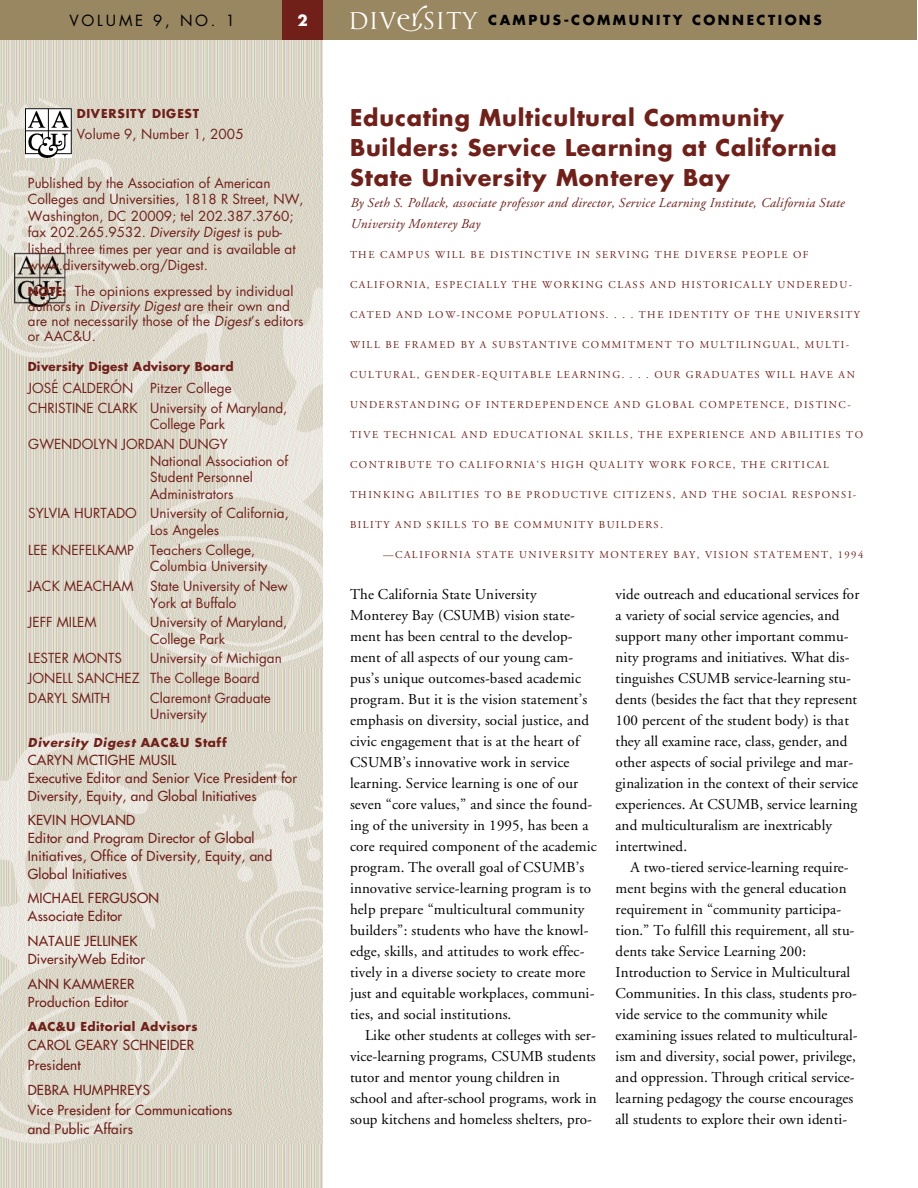
<style>
.page{position:relative;width:918px;height:1188px;background:#fff}
.page>*{position:absolute;margin:0;border:0;box-sizing:border-box;transform-origin:0 0}
.t1{font:700 22.5px/30px "Futura";letter-spacing:.035em;color:#702019}
.t2{font:15px/21px "Adobe Garamond";letter-spacing:.005em;color:#000}
.t3{font:15px "Futura";letter-spacing:.185em;color:#000}
.t4{font:700 15px "Futura";color:#fff}
.t5{font:13.5px/16.5px "Futura";color:#702019}
.t6{font:13.5px/18px "Futura";letter-spacing:.015em;color:#702019}
.t7{font:italic 13.5px/21px "Adobe Garamond";letter-spacing:.02em;color:#702019}
.t8{font:700 13.5px "Futura";letter-spacing:.19em;color:#000}
.t9{font:700 12px "Futura";letter-spacing:.03em;color:#702019}
.t10{font:italic 700 12px "Futura";letter-spacing:.05em;color:#702019}
.t11{font:700 12px "Futura";letter-spacing:.06em;color:#702019}
.t12{font:10.5px "Adobe Garamond";letter-spacing:.14em;color:#702019}
.s1{font-family:"Trajan";font-weight:400;font-size:22.5px;color:#fff}
.s2{font-family:"Galahad Alternate";font-weight:400;font-size:30.75px;color:#fff}
.s3{font-family:"Galahad Alternate";font-weight:400;font-size:34.2px;color:#fff}
.s4{font-style:italic}
.s5{font-weight:700;font-size:12px}
.s6{font-style:normal}
</style>
<div class="page">
<img style="left:0;top:40px;width:323px;height:1148px">
<div style="left:323px;top:0;width:594px;height:40px;background:#988761"></div>
<div style="left:0;top:0;width:282px;height:40px;background:#988761"></div>
<div style="left:282px;top:0;width:41px;height:40px;background:#702019"></div>
<img style="left:26px;top:108px;width:46px;height:49px">
<p class="t3" style="left:70px;top:13px;width:167px">VOLUME 9, NO. 1</p>
<p class="t4" style="left:298px;top:13px;width:12px">2</p>
<p class="t8" style="left:348px;top:14px;width:475px"><span class="s1">DI V</span><span class="s2">e</span><span class="s3">r</span><span class="s1">SI TY</span> CAMPUS-COMMUNITY CONNECTIONS</p>
<p class="t11" style="left:77px;top:108px;width:124px">DIVERSITY DIGEST</p>
<p class="t5" style="left:77px;top:127px;width:168px">Volume 9, Number 1, 2005</p>
<p class="t5" style="left:28px;top:175px;width:277px">Published by the Association of American Colleges and Universities, 1818 R Street, NW, Washington, DC 20009; tel 202.387.3760; fax 202.265.9532. <span class="s4">Diversity Digest</span> is pub&shy;lished three times per year and is available at www.diversityweb.org/Digest.</p>
<p class="t5" style="left:28px;top:284px;width:277px;line-height:15px"><span class="s5">N O T E :</span> The opinions expressed by individual authors in <span class="s4">Diversity Digest</span> are their own and are not necessarily those of the <span class="s4">D i g e s t</span>’s editors or AAC&amp;U.</p>
<p class="t9" style="left:28px;top:361px;width:207px">Diversity Digest Advisory Board</p>
<p class="t5" style="left:28px;top:380px;width:261px;line-height:19.5px">JOSÉ CALDERÓN Pitzer College<br>CHRISTINE CLARK University of Maryland,</p>
<p class="t5" style="left:28px;top:416px;width:201px;line-height:19.8px;text-align:right">College Park<br>GWENDOLYN JORDAN DUNGY</p>
<p class="t5" style="left:150px;top:454px;width:140px">National Association of<br>Student Personnel<br>Administrators</p>
<p class="t5" style="left:150px;top:506px;width:140px;text-indent:-122px">SYLVIA HURTADO University of California,<br>Los Angeles</p>
<p class="t5" style="left:150px;top:543px;width:119px;text-indent:-122px">LEE KNEFELKAMP Teachers College,<br>Columbia University</p>
<p class="t5" style="left:150px;top:579px;width:139px;text-indent:-122px">JACK MEACHAM State University of New<br>York at Buffalo</p>
<p class="t5" style="left:28px;top:615px;width:70px">JEFF MILEM</p>
<p class="t5" style="left:150px;top:615px;width:139px">University of Maryland,<br>College Park</p>
<p class="t5" style="left:28px;top:651px;width:95px">LESTER MONTS</p>
<p class="t5" style="left:28px;top:650px;width:255px;line-height:19.6px;text-indent:122px">University of Michigan<br>JONELL SANCHEZ The College Board<br>DARYL SMITH</p>
<p class="t5" style="left:150px;top:691px;width:122px">Claremont Graduate<br>University</p>
<p class="t10" style="left:28px;top:737px;width:200px">Diversity Digest <span class="s6">AAC&amp;U Staff</span></p>
<p class="t6" style="left:28px;top:752px;width:271px">CARYN MCTIGHE MUSIL<br>Executive Editor and Senior Vice President for<br>Diversity, Equity, and Global Initiatives</p>
<p class="t6" style="left:28px;top:812px;width:246px">KEVIN HOVLAND<br>Editor and Program Director of Global<br>Initiatives, Office of Diversity, Equity, and<br>Global Initiatives</p>
<p class="t6" style="left:28px;top:890px;width:133px">MICHAEL FERGUSON<br>Associate Editor</p>
<p class="t6" style="left:28px;top:933px;width:119px">NATALIE JELLINEK<br>DiversityWeb Editor</p>
<p class="t6" style="left:28px;top:975px;width:108px">ANN KAMMERER<br>Production Editor</p>
<p class="t9" style="left:28px;top:1021px;width:171px">AAC&amp;U Editorial Advisors</p>
<p class="t6" style="left:28px;top:1036px;width:168px;line-height:19.5px">CAROL GEARY SCHNEIDER<br>P r e s i d e n t</p>
<p class="t6" style="left:28px;top:1082px;width:206px;line-height:19.5px">DEBRA HUMPHREYS<br>Vice President for Communications and Public Affairs</p>
<h1 class="t1" style="left:350px;top:104px;width:488px">Educating Multicultural Community<br>Builders: Service Learning at Californ i a<br>State University Monterey Bay</h1>
<p class="t7" style="left:350px;top:193px;width:496px">By Seth S. Pollack, associate professor and director, Service Learning Institute, California State<br>University Monterey Bay</p>
<p class="t12" style="left:350px;top:250px;width:460px">THE CAMPUS WILL BE DISTINCTIVE IN SERVING THE DIVERSE PEOPLE OF</p>
<p class="t12" style="left:350px;top:280px;width:504px">CALIFORNIA, ESPECIALLY THE WORKING CLASS AND HISTORICALLY UNDEREDU-</p>
<p class="t12" style="left:350px;top:310px;width:511px">CATED AND LOW-INCOME POPULATIONS. . . . THE IDENTITY OF THE UNIVERSITY</p>
<p class="t12" style="left:350px;top:340px;width:501px">WILL BE FRAMED BY A SUBSTANTIVE COMMITMENT TO MULTILINGUAL, MULTI-</p>
<p class="t12" style="left:350px;top:370px;width:507px">CULTURAL, GENDER-EQUITABLE LEARNING. . . . OUR GRADUATES WILL HAVE AN</p>
<p class="t12" style="left:350px;top:400px;width:502px">UNDERSTANDING OF INTERDEPENDENCE AND GLOBAL COMPETENCE, DISTINC-</p>
<p class="t12" style="left:350px;top:430px;width:515px">TIVE TECHNICAL AND EDUCATIONAL SKILLS, THE EXPERIENCE AND ABILITIES TO</p>
<p class="t12" style="left:350px;top:460px;width:480px">CONTRIBUTE TO CALIFORNIA’S HIGH QUALITY WORK FORCE, THE CRITICAL</p>
<p class="t12" style="left:350px;top:490px;width:508px">THINKING ABILITIES TO BE PRODUCTIVE CITIZENS, AND THE SOCIAL RESPONSI-</p>
<p class="t12" style="left:350px;top:520px;width:314px">BILITY AND SKILLS TO BE COMMUNITY BUILDERS.</p>
<p class="t12" style="left:383px;top:550px;width:482px">—CALIFORNIA STATE UNIVERSITY MONTEREY BAY, VISION STATEMENT, 1994</p>
<p class="t2" style="left:350px;top:585px;width:248px">The California State University Monterey Bay (CSUMB) vision state&shy;ment has been central to the develop&shy;ment of all aspects of our young cam&shy;pus’s unique outcomes-based academic program. But it is the vision statement’s emphasis on diversity, social justice, and civic engagement that is at the heart of CSUMB’s innovative work in service learning. Service learning is one of our seven “core values,” and since the found&shy;ing of the university in 1995, has been a core required component of the academic program. The overall goal of CSUMB’s innovative service-learning program is to help prepare “multicultural community builders”: students who have the knowl&shy;edge, skills, and attitudes to work effec&shy;tively in a diverse society to create more just and equitable workplaces, communi&shy;ties, and social institutions.</p>
<p class="t2" style="left:350px;top:1026px;width:248px;text-indent:15px">Like other students at colleges with ser&shy;vice-learning programs, CSUMB students tutor and mentor young children in school and after-school programs, work in soup kitchens and homeless shelters, pro-</p>
<p class="t2" style="left:616px;top:585px;width:245px">vide outreach and educational services for a variety of social service agencies, and support many other important commu&shy;nity programs and initiatives. What dis&shy;tinguishes CSUMB service-learning stu&shy;dents (besides the fact that they represent 100 percent of the student body) is that they all examine race, class, gender, and other aspects of social privilege and mar&shy;ginalization in the context of their service experiences. At CSUMB, service learning and multiculturalism are inextricably intertwined.</p>
<p class="t2" style="left:616px;top:858px;width:244px;text-indent:15px">A two-tiered service-learning require&shy;ment begins with the general education requirement in “community participa&shy;tion.” To fulfill this requirement, all stu&shy;dents take Service Learning 200:<br>Introduction to Service in Multicultural Communities. In this class, students pro&shy;vide service to the community while examining issues related to multicultural&shy;ism and diversity, social power, privilege, and oppression. Through critical service&shy;learning pedagogy the course encourages all students to explore their own identi-</p>
</div>
